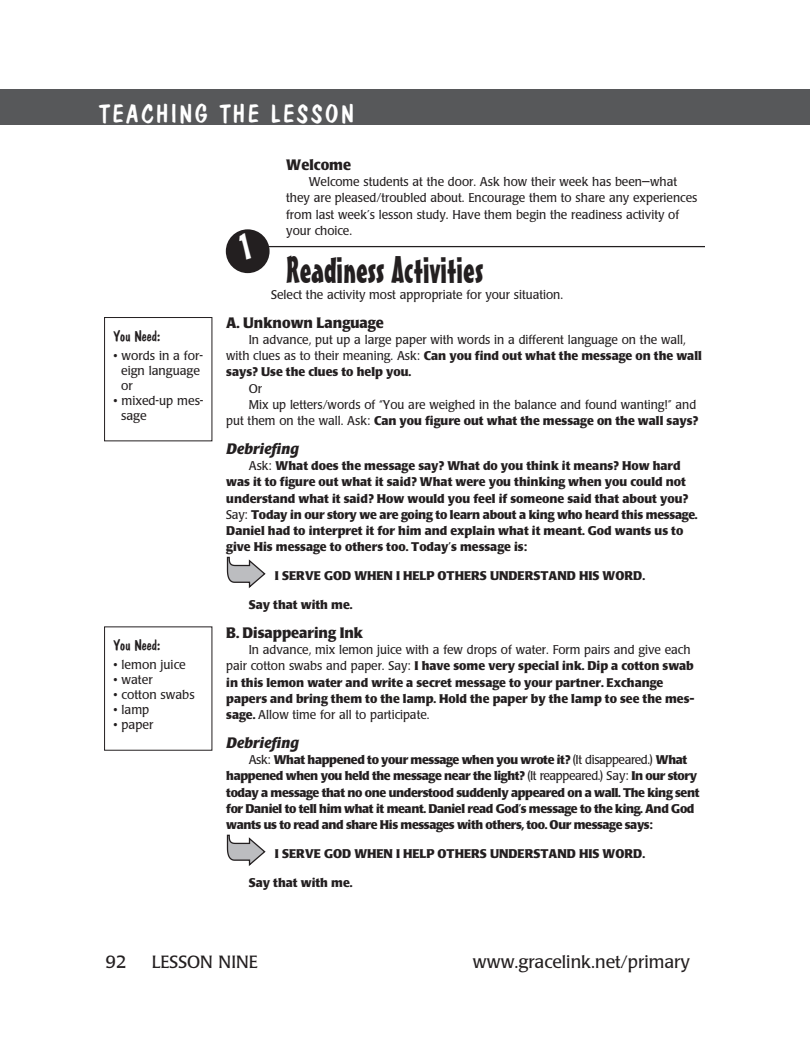
<style>
.page{position:relative;width:810px;height:1047px;background:#fff}
.page>*{position:absolute;margin:0;border:0;box-sizing:border-box;transform-origin:0 0}
.section_title{font:37.5px "Mister Earl BT";color:#231f20}
.t1{font:25px "Dom Casual D";letter-spacing:.1em;color:#fff}
.t2{font:17.5px "Poppl Laudatio";color:#231f20}
.subhead{font:700 15px "Poppl Laudatio";color:#231f20;scale:.95 1}
.subhead-2{font:italic 700 15px "Poppl Laudatio";color:#231f20}
.You_Need_head{font:15px "Dom Casual D";color:#231f20}
.body{font:700 12.5px/16.2px "Poppl Laudatio";color:#231f20}
.body-2{font:12.5px/16.2px "Poppl Laudatio";color:#231f20;scale:.95 1}
.body-3{font:700 12.5px/16.2px "Poppl Laudatio";letter-spacing:-.03em;color:#231f20}
.Welcome{font:12.5px/16.2px "Poppl Laudatio";color:#231f20;scale:.95 1}
.body-Xindent{font:700 12.5px "Poppl Laudatio";color:#231f20}
.You_Need_items{font:12.5px/15px "Poppl Laudatio";color:#231f20}
.body-4{font:12.5px "Poppl Laudatio";color:#231f20}
.s1{font-weight:700}
.s2{font-weight:400}
</style>
<div class="page">
<div style="left:765px;top:89px;width:45px;height:36px;background:#57585a"></div>
<div style="left:0;top:89px;width:765px;height:36px;background:#57585a"></div>
<hr style="left:266px;top:246px;width:439px;height:1px;background:#231f20">
<div style="left:104px;top:317px;width:108px;height:124px;border:1px solid #231f20"></div>
<svg style="left:227px;top:556px;width:39px;height:32px"></svg>
<svg style="left:227px;top:834px;width:39px;height:32px"></svg>
<svg style="left:226px;top:229px;width:44px;height:44px"></svg>
<p class="t1" style="left:99px;top:99px;width:256px">TEACHING THE LESSON</p>
<p class="You_Need_head" style="left:114px;top:327px;width:48px">You Need:</p>
<p class="You_Need_items" style="left:121px;top:348px;width:83px;text-indent:-8px">• words in a for&shy;eign language or</p>
<p class="You_Need_items" style="left:121px;top:393px;width:84px;text-indent:-8px">• mixed-up mes&shy;sage</p>
<p class="You_Need_head" style="left:114px;top:636px;width:48px">You Need:</p>
<p class="You_Need_items" style="left:114px;top:657px;width:74px">• lemon juice</p>
<p class="You_Need_items" style="left:114px;top:672px;width:41px">• water</p>
<p class="You_Need_items" style="left:114px;top:687px;width:83px">• cotton swabs</p>
<p class="You_Need_items" style="left:114px;top:702px;width:37px">• lamp</p>
<p class="You_Need_items" style="left:114px;top:717px;width:41px">• paper</p>
<p class="subhead" style="left:286px;top:156px;width:70px">Welcome</p>
<p class="Welcome" style="left:286px;top:174px;width:434px;text-indent:22px">Welcome students at the door. Ask how their week has been—what they are pleased/troubled about. Encourage them to share any experiences from last week’s lesson study. Have them begin the readiness activity of your choice.</p>
<p class="section_title" style="left:286px;top:246px;width:199px">Readiness Activities</p>
<p class="body-2" style="left:271px;top:286px;width:309px">Select the activity most appropriate for your situation.</p>
<p class="subhead" style="left:226px;top:314px;width:167px">A. Unknown Language</p>
<p class="body-2" style="left:226px;top:331px;width:502px;text-indent:22px">In advance, put up a large paper with words in a different language on the wall, with clues as to their meaning. Ask: <span class="s1">Can you find out what the message on the wall says? Use the clues to help you.</span></p>
<p class="body-4" style="left:249px;top:381px;width:15px">Or</p>
<p class="body-2" style="left:226px;top:396px;width:498px;text-align:right">Mix up letters/words of “You are weighed in the balance and found wanting!” and<br>put them on the wall. Ask: <span class="s1">Can you figure out what the message on the wall says?</span></p>
<p class="subhead-2" style="left:226px;top:440px;width:74px">Debriefing</p>
<p class="body" style="left:226px;top:458px;width:473px;text-indent:22px"><span class="s2">Ask:</span> What does the message say? What do you think it means? How hard was it to figure out what it said? What were you thinking when you could not understand what it said? How would you feel if someone said that about you?<br><span class="s2">Say:</span> Today in our story we are going to learn about a king who heard this message.<br>Daniel had to interpret it for him and explain what it meant. God wants us to give His message to others too. Today’s message is:</p>
<p class="body-Xindent" style="left:275px;top:568px;width:371px">I SERVE GOD WHEN I HELP OTHERS UNDERSTAND HIS WORD.</p>
<p class="body" style="left:249px;top:596px;width:105px">Say that with me.</p>
<p class="subhead" style="left:226px;top:624px;width:146px">B. Disappearing Ink</p>
<p class="body" style="left:226px;top:641px;width:470px;text-indent:22px"><span class="s2">In advance, mix lemon juice with a few drops of water. Form pairs and give each pair cotton swabs and paper. Say:</span> I have some very special ink. Dip a cotton swab in this lemon water and write a secret message to your partner. Exchange papers and bring them to the lamp. Hold the paper by the lamp to see the mes&shy;sage. <span class="s2">Allow time for all to participate.</span></p>
<p class="subhead-2" style="left:226px;top:734px;width:74px">Debriefing</p>
<p class="body-3" style="left:226px;top:751px;width:475px;text-indent:22px"><span class="s2">Ask:</span> What happened to your message when you wrote it? <span class="s2">(It disappeared.)</span> What happened when you held the message near the light? <span class="s2">(It reappeared.) Say:</span> In our story today a message that no one understood suddenly appeared on a wall. The king sent for Daniel to tell him what it meant. Daniel read God’s message to the king. And God wants us to read and share His messages with others, too. Our message says:</p>
<p class="body-Xindent" style="left:275px;top:846px;width:371px">I SERVE GOD WHEN I HELP OTHERS UNDERSTAND HIS WORD.</p>
<p class="body" style="left:249px;top:874px;width:105px">Say that with me.</p>
<p class="t2" style="left:105px;top:952px;width:23px">92</p>
<p class="t2" style="left:152px;top:952px;width:108px">LESSON NINE</p>
<p class="t2" style="left:473px;top:952px;width:218px">www.gracelink.net/primary</p>
</div>
